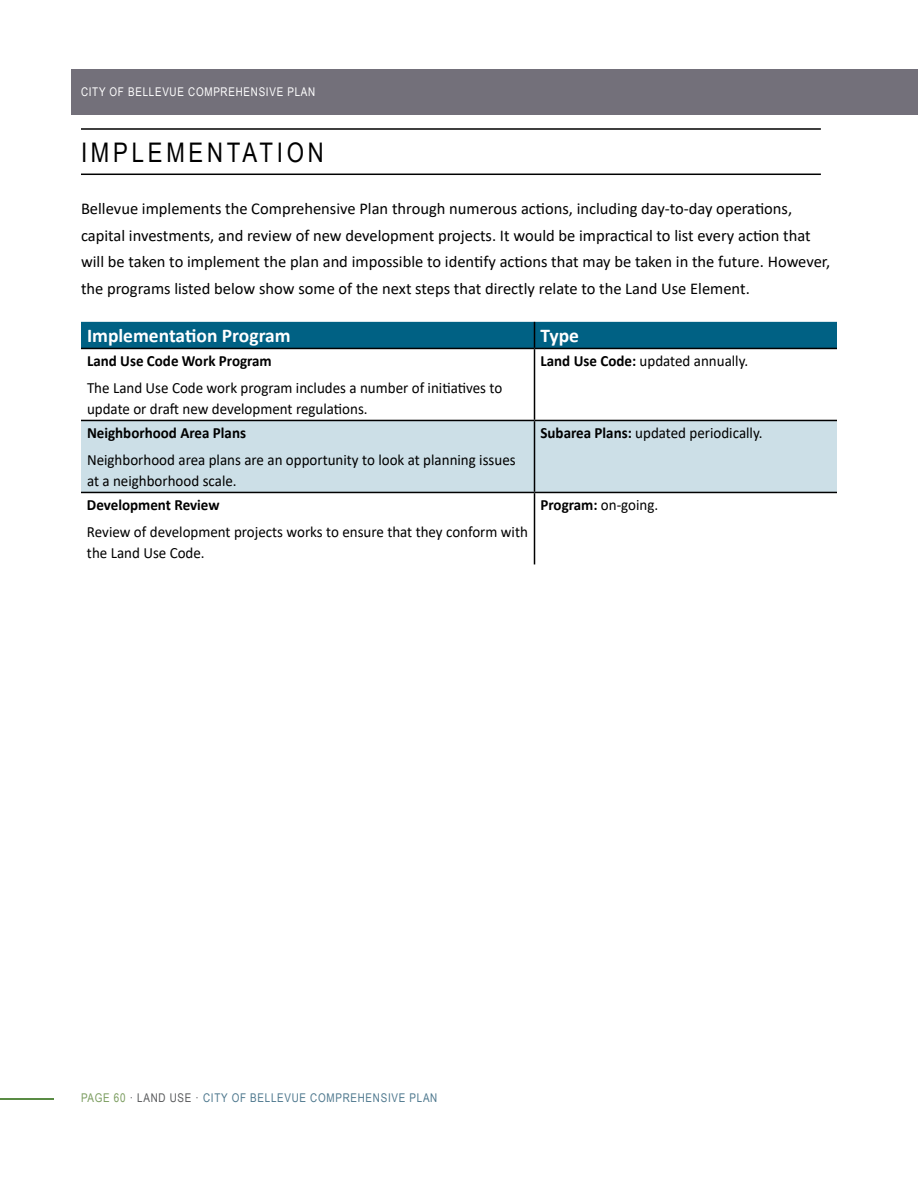
<style>
.page{position:relative;width:918px;height:1188px;background:#fff}
.page>*{position:absolute;margin:0;border:0;box-sizing:border-box;transform-origin:0 0}
.t1{font:27px "Arial Narrow";letter-spacing:.14em;color:#000}
.t2{font:700 19.5px "Calibri";color:#fff}
.t3{font:16.5px/26.7px "Calibri";color:#000}
.t4{font:15.6px/21px "Calibri";color:#000;scale:.96 1}
.t5{font:700 15.6px "Calibri";color:#000;scale:.96 1}
.t6{font:12px "Arial Narrow";letter-spacing:.06em;color:#4e788e}
.t7{font:12px "Arial Narrow";letter-spacing:.06em;color:#fff}
.s1{font-weight:700}
.s2{color:#7a9c5e}
.s3{color:#58595b}
</style>
<div class="page">
<div style="left:71px;top:69px;width:847px;height:45px;background:#73707a"></div>
<hr style="left:0;top:1098px;width:54px;height:1px;background:#598b44">
<hr style="left:81px;top:128px;width:740px;height:2px;background:#000">
<hr style="left:81px;top:174px;width:740px;height:1px;background:#000">
<div style="left:81px;top:421px;width:756px;height:71px;background:#ccdfe7"></div>
<div style="left:81px;top:322px;width:756px;height:26px;background:#006184"></div>
<hr style="left:81px;top:348px;width:454px;height:1px;background:#000">
<hr style="left:535px;top:348px;width:302px;height:1px;background:#000">
<hr style="left:534px;top:349px;width:1px;height:71px;background:#000">
<hr style="left:81px;top:420px;width:454px;height:1px;background:#000">
<hr style="left:535px;top:420px;width:302px;height:1px;background:#000">
<hr style="left:534px;top:421px;width:1px;height:71px;background:#000">
<hr style="left:81px;top:492px;width:454px;height:1px;background:#000">
<hr style="left:535px;top:492px;width:302px;height:1px;background:#000">
<hr style="left:534px;top:493px;width:1px;height:71px;background:#000">
<p class="t7" style="left:81px;top:83px;width:236px">CITY OF BELLEVUE COMPREHENSIVE PLAN</p>
<h1 class="t1" style="left:81px;top:133px;width:244px">IMPLEMENTATION</h1>
<p class="t3" style="left:81px;top:195px;width:751px">Bellevue implements the Comprehensive Plan through numerous actions, including day-to-day operations, capital investments, and review of new development projects. It would be impractical to list every action that will be taken to implement the plan and impossible to identify actions that may be taken in the future. However, the programs listed below show some of the next steps that directly relate to the Land Use Element.</p>
<p class="t2" style="left:87px;top:322px;width:205px">Implementation Program</p>
<p class="t2" style="left:541px;top:322px;width:40px">Type</p>
<p class="t5" style="left:87px;top:350px;width:194px">Land Use Code Work Program</p>
<p class="t4" style="left:87px;top:377px;width:434px">The Land Use Code work program includes a number of initiatives to update or draft new development regulations.</p>
<p class="t4" style="left:541px;top:350px;width:218px"><span class="s1">Land Use Code:</span> updated annually.</p>
<p class="t5" style="left:87px;top:422px;width:167px">Neighborhood Area Plans</p>
<p class="t4" style="left:87px;top:449px;width:448px">Neighborhood area plans are an opportunity to look at planning issues at a neighborhood scale.</p>
<p class="t5" style="left:87px;top:493px;width:140px">Development Review</p>
<p class="t4" style="left:87px;top:521px;width:461px">Review of development projects works to ensure that they conform with the Land Use Code.</p>
<p class="t4" style="left:541px;top:422px;width:233px"><span class="s1">Subarea Plans:</span> updated periodically.</p>
<p class="t4" style="left:541px;top:494px;width:124px"><span class="s1">Program:</span> on-going.</p>
<p class="t6" style="left:81px;top:1089px;width:358px"><span class="s2">PAGE 60</span> <span class="s3">· LAND USE ·</span> CITY OF BELLEVUE COMPREHENSIVE PLAN</p>
</div>
